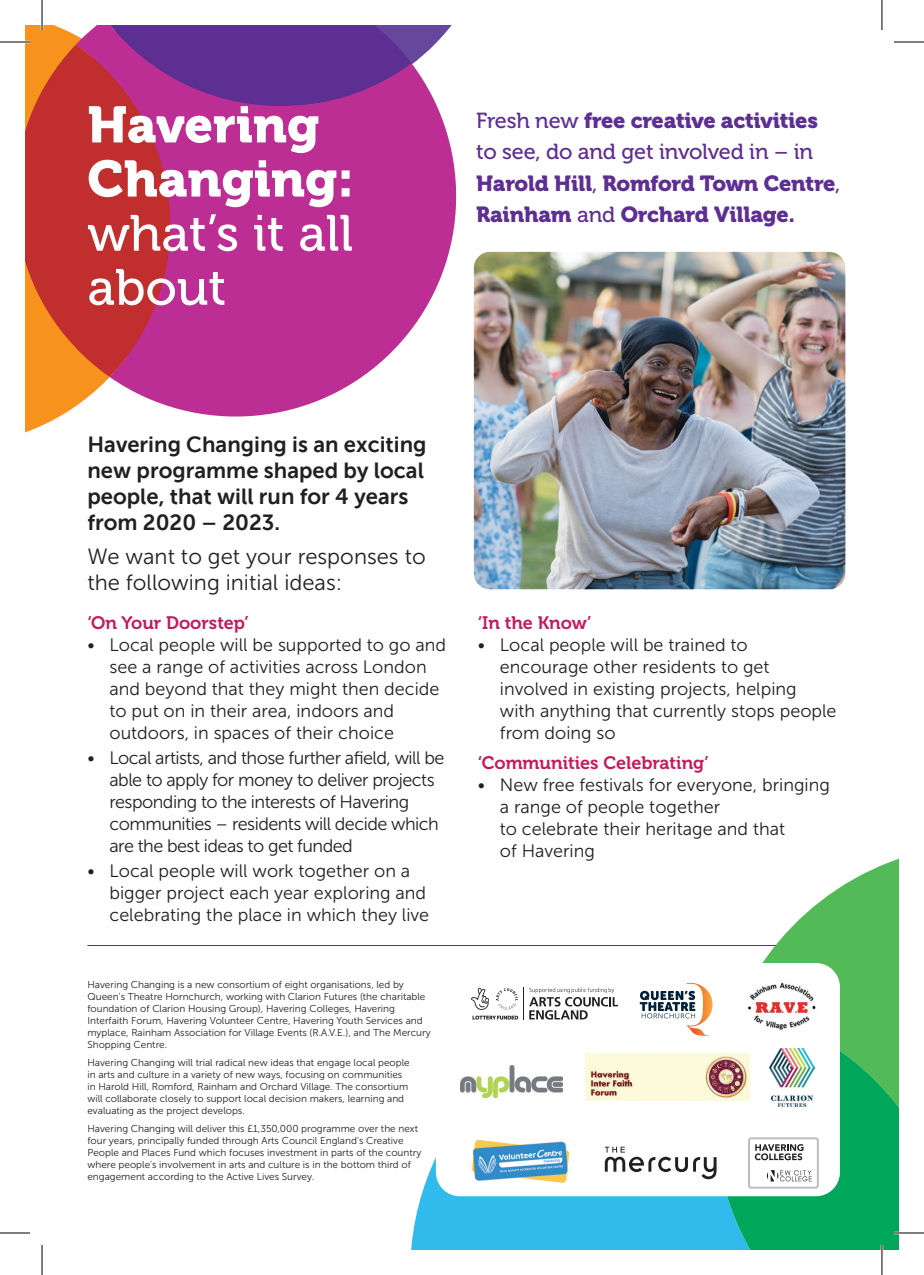
<style>
.page{position:relative;width:924px;height:1275px;background:#fff}
.page>*{position:absolute;margin:0;border:0;box-sizing:border-box;transform-origin:0 0}
.t1{font:50.8px/54.2px "Museo 900";color:#fff}
.t2{font:50.8px/54px "Museo 500";color:#fff}
.t3{font:22px/26px "Museo Sans 700";color:#231f20}
.t4{font:22px/26px "Museo Sans 300";color:#231f20}
.t5{font:21.8px/31.4px "Museo 900";letter-spacing:-.01em;color:#5e2f92}
.t6{font:21.8px "Museo 500";letter-spacing:-.01em;color:#5e2f92}
.t7{font:18px/22px "Museo Sans 300";color:#231f20}
.t8{font:18px/22px "Museo Sans 300";letter-spacing:-.03em;color:#231f20}
.t9{font:18px "Museo 700";color:#c31a5e}
.t10{font:10px/12px "Museo Sans 300";color:#231f20}
.s1{font-family:"Museo 500"}
</style>
<div class="page">
<hr style="left:87px;top:945px;width:726px;height:1px;background:#11526f">
<svg style="left:411px;top:1159px;width:118px;height:91px;background:#49c2ef"></svg>
<svg style="left:762px;top:859px;width:136px;height:124px;fill:#52ba56"></svg>
<div style="left:435px;top:963px;width:404px;height:233px;background:#fff;border-radius:24px"></div>
<img style="left:472px;top:1139px;width:57px;height:42px">
<img style="left:460px;top:1065px;width:69px;height:33px">
<hr style="left:523px;top:987px;width:1px;height:32px;background:#231f20">
<svg style="left:471px;top:987px;width:47px;height:32px"></svg>
<svg style="left:529px;top:983px;width:369px;height:267px"></svg>
<svg style="left:25px;top:25px;width:498px;height:408px"></svg>
<svg style="left:25px;top:45px;width:167px;height:332px;background:#c13847"></svg>
<img style="left:473px;top:252px;width:372px;height:337px">
<hr style="left:0;top:41px;width:30px;height:2px;background:#fff">
<hr style="left:893px;top:1231px;width:30px;height:3px;background:#fff">
<hr style="left:41px;top:0;width:2px;height:30px;background:#fff">
<hr style="left:880px;top:1245px;width:2px;height:30px;background:#fff">
<hr style="left:0;top:42px;width:30px;height:1px;background:#000">
<hr style="left:893px;top:42px;width:30px;height:1px;background:#000">
<hr style="left:0;top:1232px;width:30px;height:1px;background:#000">
<hr style="left:893px;top:1232px;width:30px;height:1px;background:#000">
<hr style="left:42px;top:0;width:1px;height:30px;background:#000">
<hr style="left:42px;top:1245px;width:1px;height:30px;background:#000">
<hr style="left:881px;top:0;width:1px;height:30px;background:#000">
<hr style="left:881px;top:1245px;width:1px;height:30px;background:#000">
<h1 class="t1" style="left:87px;top:98px;width:268px">Havering<br>Changing:</h1>
<h1 class="t2" style="left:87px;top:207px;width:267px">what’s it all about</h1>
<h3 class="t5" style="left:476px;top:105px;width:343px"><span class="s1">Fresh new</span> free creative activities</h3>
<h3 class="t6" style="left:476px;top:140px;width:338px">to see, do and get involved in – in</h3>
<h3 class="t5" style="left:476px;top:167px;width:365px">Harold Hill<span class="s1">,</span> Romford Town Centre<span class="s1">,<br></span>Rainham <span class="s1">and</span> Orchard Village.</h3>
<h2 class="t3" style="left:87px;top:431px;width:340px">Havering Changing is an exciting new programme shaped by local people, that will run for 4 years from 2020 – 2023.</h2>
<h2 class="t4" style="left:87px;top:544px;width:339px">We want to get your responses to the following initial ideas:</h2>
<h3 class="t9" style="left:87px;top:612px;width:163px">‘On Your Doorstep’</h3>
<h3 class="t7" style="left:109px;top:634px;width:338px;text-indent:-22px">• Local people will be supported to go and see a range of activities across London and beyond that they might then decide to put on in their area, indoors and outdoors, in spaces of their choice</h3>
<h3 class="t8" style="left:109px;top:746px;width:336px;text-indent:-22px">• Local artists, and those further afield, will be able to apply for money to deliver projects responding to the interests of Havering communities – residents will decide which are the best ideas to get funded</h3>
<h3 class="t7" style="left:109px;top:859px;width:321px;text-indent:-22px">• Local people will work together on a bigger project each year exploring and celebrating the place in which they live</h3>
<p class="t10" style="left:87px;top:979px;width:344px">Havering Changing is a new consortium of eight organisations, led by Queen's Theatre Hornchurch, working with Clarion Futures (the charitable foundation of Clarion Housing Group), Havering Colleges, Havering Interfaith Forum, Havering Volunteer Centre, Havering Youth Services and myplace, Rainham Association for Village Events (R.A.V.E.), and The Mercury Shopping Centre.</p>
<p class="t10" style="left:87px;top:1056px;width:323px">Havering Changing will trial radical new ideas that engage local people in arts and culture in a variety of new ways, focusing on communities in Harold Hill, Romford, Rainham and Orchard Village. The consortium will collaborate closely to support local decision makers, learning and evaluating as the project develops.</p>
<p class="t10" style="left:87px;top:1122px;width:335px">Havering Changing will deliver this £1,350,000 programme over the next four years, principally funded through Arts Council England's Creative People and Places Fund which focuses investment in parts of the country where people's involvement in arts and culture is in the bottom third of engagement according to the Active Lives Survey.</p>
<h3 class="t9" style="left:477px;top:612px;width:115px">‘In the Know’</h3>
<h3 class="t7" style="left:499px;top:634px;width:338px;text-indent:-22px">• Local people will be trained to encourage other residents to get involved in existing projects, helping<br>with anything that currently stops people from doing so</h3>
<h3 class="t9" style="left:477px;top:753px;width:232px">‘Communities Celebrating’</h3>
<h3 class="t7" style="left:499px;top:774px;width:331px;text-indent:-22px">• New free festivals for everyone, bringing a range of people together<br>to celebrate their heritage and that<br>of Havering</h3>
</div>
